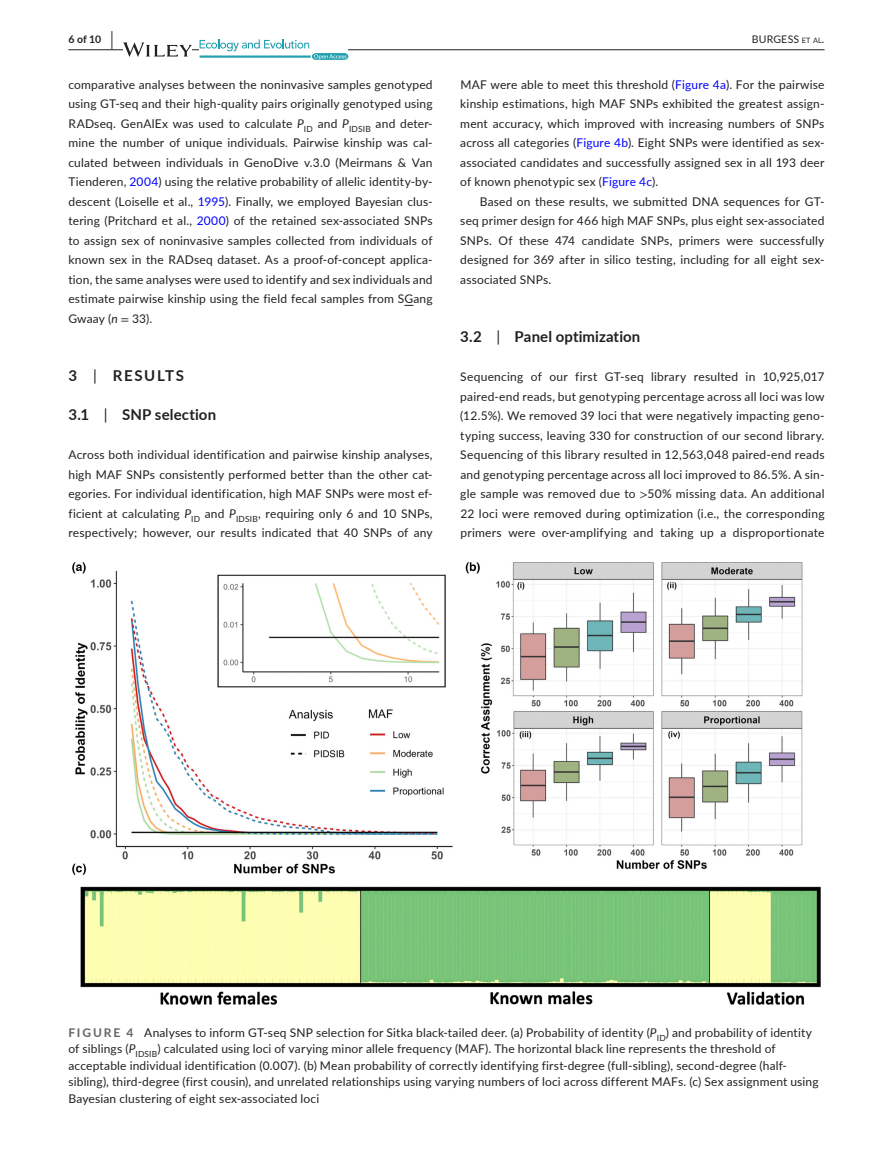
<style>
.page{position:relative;width:893px;height:1174px;background:#fff}
.page>*{position:absolute;margin:0;border:0;box-sizing:border-box;transform-origin:0 0}
.t1{font:700 15px "Lato";letter-spacing:.01em;color:#231f20}
.t2{font:700 15px "Lato";letter-spacing:.105em;color:#231f20}
.t3{font:12px/19.5px "Lato";letter-spacing:.015em;color:#231f20;text-align:justify}
.t4{font:10.5px "Lato";letter-spacing:.02em;color:#231f20}
.t5{font:700 10.5px "Lato";color:#231f20}
.s1{font-size:19.5px}
.s2{font-size:7.35px}
.s3{font-style:italic}
.s4{color:#00f}
.s5{font-family:"STIX"}
.s6{font-weight:400}
.s7{font-weight:700;color:#636366}
</style>
<div class="page">
<hr style="left:68px;top:49px;width:756px;height:1px;background:#231f20">
<svg style="left:123px;top:42px;width:69px;height:15px"></svg>
<svg style="left:200px;top:39px;width:148px;height:21px"></svg>
<img style="left:72px;top:562px;width:749px;height:442px">
<p class="t5" style="left:68px;top:31px;width:46px">6 of 10 <span class="s1">|</span></p>
<p class="t4" style="left:752px;top:31px;width:74px">BURGESS <span class="s2">et al</span>.</p>
<p class="t3" style="left:68px;top:74px;width:366px">comparative analyses between the noninvasive samples genotyped using GT-seq and their high-quality pairs originally genotyped using RADseq. GenAlEx was used to calculate <span class="s3">P</span><sub>ID</sub> and <span class="s3">P</span><sub>IDSIB</sub> and deter&shy;mine the number of unique individuals. Pairwise kinship was cal&shy;culated between individuals in GenoDive v.3.0 (Meirmans &amp; Van Tienderen, <span class="s4">2004</span>) using the relative probability of allelic identity-by&shy;descent (Loiselle et al., <span class="s4">1995</span>). Finally, we employed Bayesian clus&shy;tering (Pritchard et al., <span class="s4">2000</span>) of the retained sex-associated SNPs to assign sex of noninvasive samples collected from individuals of known sex in the RADseq dataset. As a proof-of-concept applica&shy;tion, the same analyses were used to identify and sex individuals and estimate pairwise kinship using the field fecal samples from SGang Gwaay (<span class="s3">n</span> <span class="s5">=</span> 33).</p>
<p class="t3" style="left:460px;top:74px;width:366px">MAF were able to meet this threshold (<span class="s4">Figure 4a</span>). For the pairwise kinship estimations, high MAF SNPs exhibited the greatest assign&shy;ment accuracy, which improved with increasing numbers of SNPs across all categories (<span class="s4">Figure 4b</span>). Eight SNPs were identified as sex&shy;associated candidates and successfully assigned sex in all 193 deer of known phenotypic sex (<span class="s4">Figure 4c</span>).</p>
<p class="t3" style="left:460px;top:191px;width:366px;text-indent:20px">Based on these results, we submitted DNA sequences for GT&shy;seq primer design for 466 high MAF SNPs, plus eight sex-associated SNPs. Of these 474 candidate SNPs, primers were successfully designed for 369 after in silico testing, including for all eight sex&shy;associated SNPs.</p>
<p class="t2" style="left:68px;top:365px;width:117px">3 <span class="s6">|</span> RESULTS</p>
<p class="t1" style="left:68px;top:404px;width:149px">3.1 <span class="s6">|</span> SNP selection</p>
<p class="t3" style="left:68px;top:444px;width:366px">Across both individual identification and pairwise kinship analyses, high MAF SNPs consistently performed better than the other cat&shy;egories. For individual identification, high MAF SNPs were most ef&shy;ficient at calculating <span class="s3">P</span><sub>ID</sub> and <span class="s3">P</span><sub>IDSIB</sub>, requiring only 6 and 10 SNPs, respectively; however, our results indicated that 40 SNPs of any</p>
<p class="t1" style="left:460px;top:326px;width:182px">3.2 <span class="s6">|</span> Panel optimization</p>
<p class="t3" style="left:460px;top:366px;width:366px">Sequencing of our first GT-seq library resulted in 10,925,017 paired-end reads, but genotyping percentage across all loci was low (12.5%). We removed 39 loci that were negatively impacting geno&shy;typing success, leaving 330 for construction of our second library.<br>Sequencing of this library resulted in 12,563,048 paired-end reads and genotyping percentage across all loci improved to 86.5%. A sin&shy;gle sample was removed due to <span class="s5">&gt;</span>50% missing data. An additional 22 loci were removed during optimization (i.e., the corresponding primers were over-amplifying and taking up a disproportionate</p>
<p class="t3" style="left:68px;top:1023px;width:752px;line-height:16.5px;text-align:left"><span class="s7">FIGURE 4</span> Analyses to inform GT-seq SNP selection for Sitka black-tailed deer. (a) Probability of identity (<span class="s3">P</span><sub>ID</sub>) and probability of identity of siblings (<span class="s3">P</span><sub>IDSIB</sub>) calculated using loci of varying minor allele frequency (MAF). The horizontal black line represents the threshold of acceptable individual identification (0.007). (b) Mean probability of correctly identifying first-degree (full-sibling), second-degree (half&shy;sibling), third-degree (first cousin), and unrelated relationships using varying numbers of loci across different MAFs. (c) Sex assignment using Bayesian clustering of eight sex-associated loci</p>
</div>
